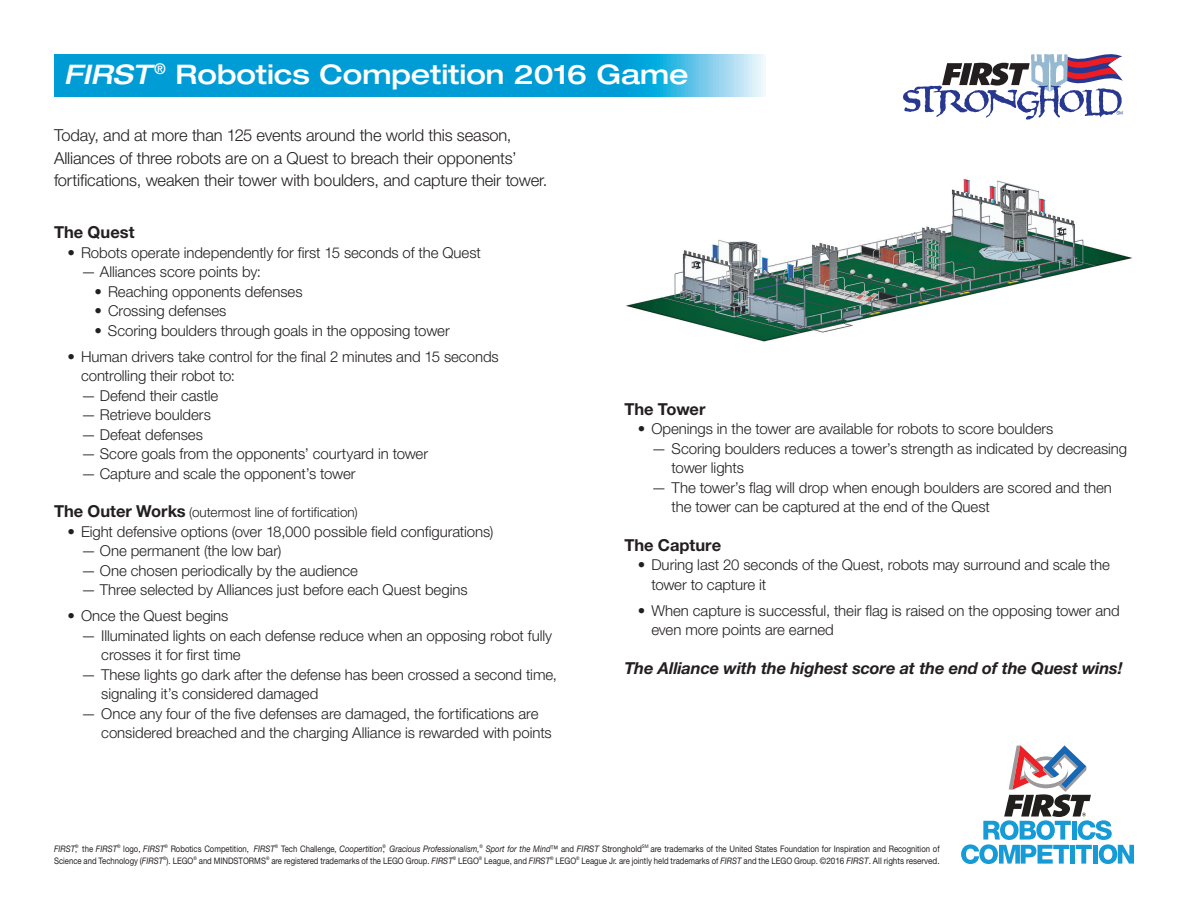
<style>
.page{position:relative;width:1188px;height:918px;background:#fff}
.page>*{position:absolute;margin:0;border:0;box-sizing:border-box;transform-origin:0 0}
.t1{font:500 expanded 27px "Helvetica Neue";color:#fff}
.t2{font:300 16.5px/22.5px "Helvetica Neue";letter-spacing:-.01em;color:#231f20}
.t3{font:italic 700 16.5px "Helvetica Neue";letter-spacing:-.01em;color:#231f20}
.t4{font:700 16.5px "Helvetica Neue";color:#231f20}
.t5{font:300 15px/19.5px "Helvetica Neue";letter-spacing:-.005em;color:#231f20}
.t6{font:300 13.5px "Helvetica Neue";color:#231f20}
.t7{font:9px/12px "Helvetica Neue";color:#231f20;scale:.86 1}
.s1{font-style:italic}
.s2{font-weight:700;font-size:16.5px}
</style>
<div class="page">
<svg style="left:903px;top:54px;width:220px;height:66px"></svg>
<img style="left:626px;top:179px;width:506px;height:163px">
<svg style="left:961px;top:745px;width:173px;height:119px"></svg>
<svg style="left:54px;top:54px;width:712px;height:42px;background:#14a4d9"></svg>
<h1 class="t1" style="left:64px;top:58px;width:626px"><span class="s1">FIRST</span> <sup>®</sup> Robotics Competition 2016 Game</h1>
<p class="t2" style="left:54px;top:124px;width:495px">Today, and at more than 125 events around the world this season,<br>Alliances of three robots are on a Quest to breach their opponents’ fortifications, weaken their tower with boulders, and capture their tower.</p>
<p class="t4" style="left:54px;top:222px;width:82px">The Quest</p>
<p class="t5" style="left:68px;top:242px;width:415px">• Robots operate independently for first 15 seconds of the Quest</p>
<p class="t5" style="left:81px;top:262px;width:182px">— Alliances score points by:</p>
<p class="t5" style="left:94px;top:281px;width:210px">• Reaching opponents defenses</p>
<p class="t5" style="left:94px;top:301px;width:133px">• Crossing defenses</p>
<p class="t5" style="left:94px;top:320px;width:357px">• Scoring boulders through goals in the opposing tower</p>
<p class="t5" style="left:81px;top:346px;width:419px;text-indent:-14px">• Human drivers take control for the final 2 minutes and 15 seconds controlling their robot to:</p>
<p class="t5" style="left:81px;top:385px;width:139px">— Defend their castle</p>
<p class="t5" style="left:81px;top:405px;width:131px">— Retrieve boulders</p>
<p class="t5" style="left:81px;top:424px;width:124px">— Defeat defenses</p>
<p class="t5" style="left:81px;top:444px;width:349px">— Score goals from the opponents’ courtyard in tower</p>
<p class="t5" style="left:81px;top:463px;width:276px">— Capture and scale the opponent’s tower</p>
<p class="t6" style="left:54px;top:504px;width:305px"><span class="s2">The Outer Works</span> (outermost line of fortification)</p>
<p class="t5" style="left:68px;top:521px;width:428px">• Eight defensive options (over 18,000 possible field configurations)</p>
<p class="t5" style="left:81px;top:541px;width:202px">— One permanent (the low bar)</p>
<p class="t5" style="left:81px;top:560px;width:279px">— One chosen periodically by the audience</p>
<p class="t5" style="left:81px;top:580px;width:388px">— Three selected by Alliances just before each Quest begins</p>
<p class="t5" style="left:68px;top:606px;width:162px">• Once the Quest begins</p>
<p class="t5" style="left:101px;top:625px;width:452px;text-indent:-20px">— Illuminated lights on each defense reduce when an opposing robot fully crosses it for first time</p>
<p class="t5" style="left:101px;top:664px;width:457px;text-indent:-20px">— These lights go dark after the defense has been crossed a second time, signaling it’s considered damaged</p>
<p class="t5" style="left:101px;top:703px;width:452px;text-indent:-20px">— Once any four of the five defenses are damaged, the fortifications are considered breached and the charging Alliance is rewarded with points</p>
<p class="t4" style="left:624px;top:399px;width:83px">The Tower</p>
<p class="t5" style="left:638px;top:419px;width:417px">• Openings in the tower are available for robots to score boulders</p>
<p class="t5" style="left:672px;top:439px;width:457px;text-indent:-20px">— Scoring boulders reduces a tower’s strength as indicated by decreasing tower lights</p>
<p class="t5" style="left:672px;top:478px;width:442px;text-indent:-20px">— The tower’s flag will drop when enough boulders are scored and then the tower can be captured at the end of the Quest</p>
<p class="t4" style="left:624px;top:535px;width:98px">The Capture</p>
<p class="t5" style="left:651px;top:555px;width:460px;text-indent:-14px">• During last 20 seconds of the Quest, robots may surround and scale the tower to capture it</p>
<p class="t5" style="left:651px;top:601px;width:470px;text-indent:-14px">• When capture is successful, their flag is raised on the opposing tower and even more points are earned</p>
<p class="t3" style="left:624px;top:658px;width:500px">The Alliance with the highest score at the end of the Quest wins!</p>
<p class="t7" style="left:54px;top:843px;width:1031px"><span class="s1">FIRST</span><sup>®</sup>, the <span class="s1">FIRST</span><sup>®</sup> logo, <span class="s1">FIRST</span><sup>®</sup> Robotics Competition, <span class="s1">FIRST</span><sup>®</sup> Tech Challenge, <span class="s1">Coopertition</span><sup>®</sup>, <span class="s1">Gracious Professionalism,</span><sup>®</sup> <span class="s1">Sport for the Mind</span>™ and <span class="s1">FIRST</span> Stronghold<sup>SM</sup> are trademarks of the United States Foundation for Inspiration and Recognition of<br>Science and Technology (<span class="s1">FIRST</span><sup>®</sup>). LEGO<sup>®</sup> and MINDSTORMS<sup>®</sup> are registered trademarks of the LEGO Group. <span class="s1">FIRST</span><sup>®</sup> LEGO<sup>®</sup> League, and <span class="s1">FIRST</span><sup>®</sup> LEGO<sup>®</sup> League Jr. are jointly held trademarks of <span class="s1">FIRST</span> and the LEGO Group. ©2016 <span class="s1">FIRST</span>. All rights reserved.</p>
</div>
